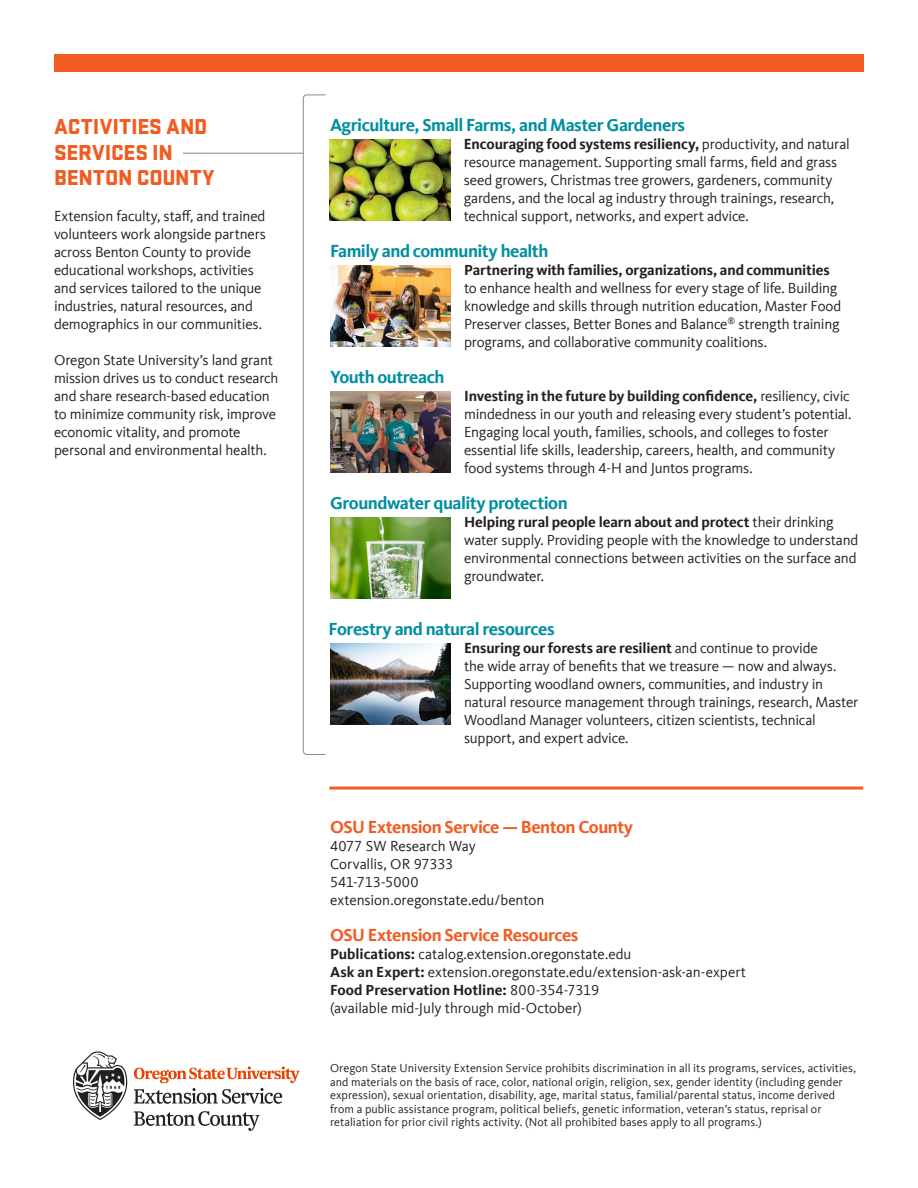
<style>
.page{position:relative;width:918px;height:1188px;background:#fff}
.page>*{position:absolute;margin:0;border:0;box-sizing:border-box;transform-origin:0 0}
.Subhead{font:900 22.5px/25.5px "Stratum 2";letter-spacing:-.005em;color:#f25b21}
.Program_titles{font:700 18px "Kievit Offc";letter-spacing:-.03em;color:#008fa1}
.Back_contact_info{font:700 18px "Kievit Offc";letter-spacing:-.025em;color:#f25b21}
.Body{font:700 18px "Kievit Offc";letter-spacing:-.025em;color:#008fa1}
.Body-2{font:15px/18px "Kievit Offc";letter-spacing:-.015em;color:#231f20}
.Back_contact_info-2{font:15px/18px "Kievit Offc";letter-spacing:-.005em;color:#231f20}
.Kievit_8pt{font:12px/13.5px "Kievit Offc";letter-spacing:.005em;color:#231f20}
.s1{font-weight:700}
</style>
<div class="page">
<div style="left:54px;top:54px;width:810px;height:17px;background:#f25b21"></div>
<hr style="left:329px;top:787px;width:534px;height:3px;background:#f25b21">
<svg style="left:303px;top:94px;width:23px;height:661px"></svg>
<hr style="left:183px;top:153px;width:120px;height:1px;background:#848c8c">
<img style="left:330px;top:140px;width:120px;height:80px">
<img style="left:330px;top:266px;width:121px;height:80px">
<img style="left:330px;top:392px;width:121px;height:80px">
<img style="left:330px;top:518px;width:121px;height:80px">
<img style="left:330px;top:644px;width:121px;height:80px">
<svg style="left:73px;top:1051px;width:55px;height:69px"></svg>
<svg style="left:134px;top:1066px;width:166px;height:38px"></svg>
<svg style="left:134px;top:1111px;width:126px;height:20px"></svg>
<p class="Subhead" style="left:54px;top:113px;width:155px">ACTIVITIES AND<br>SERVICES IN</p>
<p class="Subhead" style="left:54px;top:164px;width:162px">BENTON COUNTY</p>
<p class="Body-2" style="left:54px;top:207px;width:213px">Extension faculty, staff, and trained volunteers work alongside partners across Benton County to provide educational workshops, activities and services tailored to the unique industries, natural resources, and demographics in our communities.</p>
<p class="Body-2" style="left:54px;top:351px;width:226px">Oregon State University’s land grant mission drives us to conduct research and share research-based education to minimize community risk, improve economic vitality, and promote personal and environmental health.</p>
<p class="Program_titles" style="left:330px;top:114px;width:357px">Agriculture, Small Farms, and Master Gardeners</p>
<p class="Body-2" style="left:464px;top:135px;width:388px"><span class="s1">Encouraging food systems resiliency,</span> productivity, and natural resource management. Supporting small farms, field and grass seed growers, Christmas tree growers, gardeners, community gardens, and the local ag industry through trainings, research, technical support, networks, and expert advice.</p>
<p class="Program_titles" style="left:330px;top:240px;width:220px">Family and community health</p>
<p class="Body-2" style="left:464px;top:261px;width:379px"><span class="s1">Partnering with families, organizations, and communities </span>to enhance health and wellness for every stage of life. Building knowledge and skills through nutrition education, Master Food Preserver classes, Better Bones and Balance<sup>®</sup> strength training programs, and collaborative community coalitions.</p>
<p class="Program_titles" style="left:330px;top:366px;width:116px">Youth outreach</p>
<p class="Body-2" style="left:464px;top:387px;width:389px"><span class="s1">Investing in the future by building confidence,</span> resiliency, civic mindedness in our youth and releasing every student’s potential.<br>Engaging local youth, families, schools, and colleges to foster essential life skills, leadership, careers, health, and community food systems through 4-H and Juntos programs.</p>
<p class="Body" style="left:330px;top:492px;width:239px">Groundwater quality protection</p>
<p class="Body-2" style="left:464px;top:513px;width:396px"><span class="s1">Helping rural people learn about and protect</span> their drinking water supply. Providing people with the knowledge to understand environmental connections between activities on the surface and groundwater.</p>
<p class="Body" style="left:329px;top:618px;width:227px">Forestry and natural resources</p>
<p class="Body-2" style="left:464px;top:639px;width:396px"><span class="s1">Ensuring our forests are resilient</span> and continue to provide<br>the wide array of benefits that we treasure — now and always.<br>Supporting woodland owners, communities, and industry in natural resource management through trainings, research, Master Woodland Manager volunteers, citizen scientists, technical support, and expert advice.</p>
<p class="Back_contact_info" style="left:330px;top:816px;width:305px">OSU Extension Service — Benton County</p>
<p class="Back_contact_info-2" style="left:330px;top:837px;width:147px">4077 SW Research Way</p>
<p class="Back_contact_info-2" style="left:330px;top:855px;width:125px">Corvallis, OR 97333</p>
<p class="Back_contact_info-2" style="left:330px;top:873px;width:90px">541-713-5000</p>
<p class="Back_contact_info-2" style="left:330px;top:891px;width:216px">extension.oregonstate.edu/benton</p>
<p class="Back_contact_info" style="left:330px;top:924px;width:250px">OSU Extension Service Resources</p>
<p class="Back_contact_info-2" style="left:330px;top:945px;width:303px"><span class="s1">Publications:</span> catalog.extension.oregonstate.edu</p>
<p class="Back_contact_info-2" style="left:330px;top:963px;width:418px"><span class="s1">Ask an Expert:</span> extension.oregonstate.edu/extension-ask-an-expert</p>
<p class="Back_contact_info-2" style="left:330px;top:981px;width:271px"><span class="s1">Food Preservation Hotline:</span> 800-354-7319 (available mid-July through mid-October)</p>
<p class="Kievit_8pt" style="left:330px;top:1062px;width:528px">Oregon State University Extension Service prohibits discrimination in all its programs, services, activities, and materials on the basis of race, color, national origin, religion, sex, gender identity (including gender expression), sexual orientation, disability, age, marital status, familial/parental status, income derived from a public assistance program, political beliefs, genetic information, veteran’s status, reprisal or retaliation for prior civil rights activity. (Not all prohibited bases apply to all programs.)</p>
</div>
